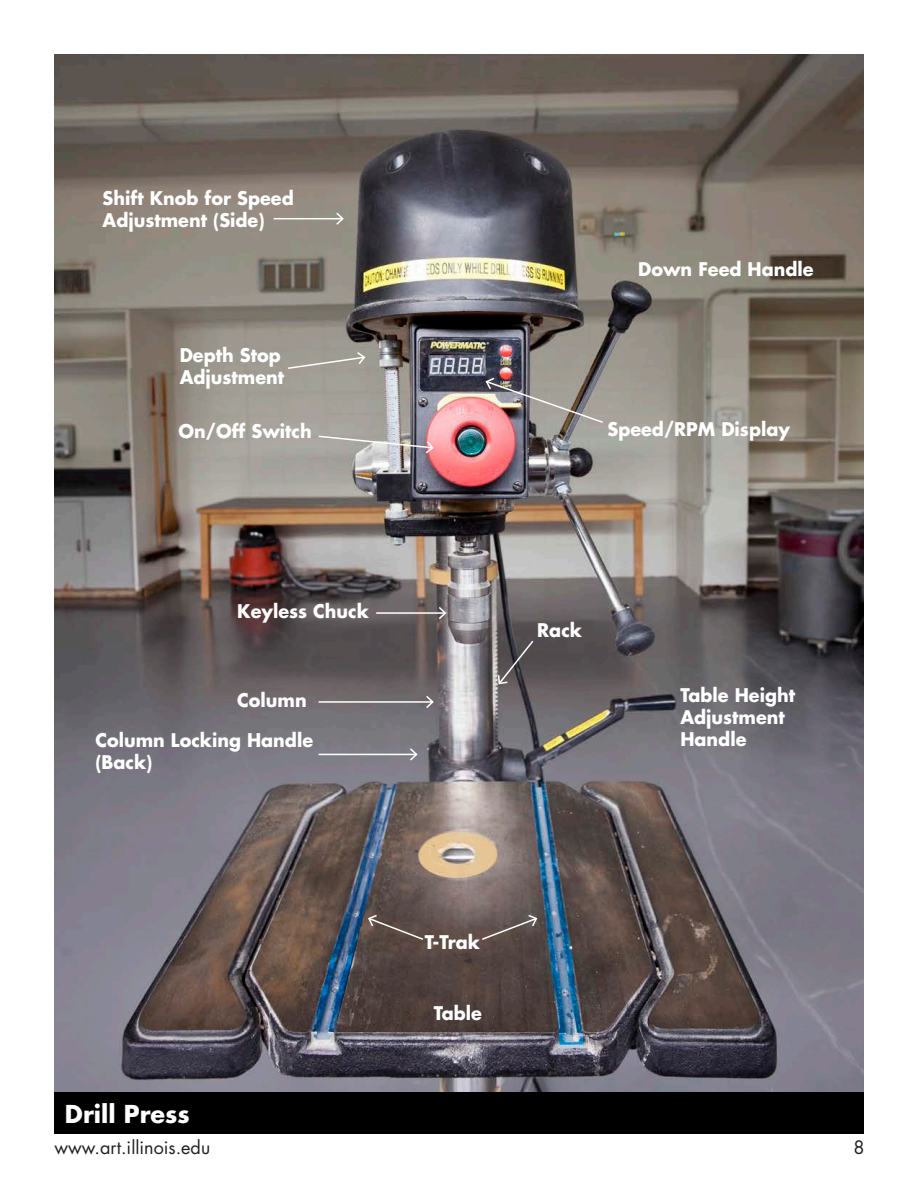
<style>
.page{position:relative;width:918px;height:1188px;background:#fff}
.page>*{position:absolute;margin:0;border:0;box-sizing:border-box;transform-origin:0 0}
.t1{font:700 24px "Futura";color:#fff}
.t2{font:700 18.3px/22px "Futura";color:#fff;scale:.96 1}
.t3{font:18px "Futura";color:#231f20}
</style>
<div class="page">
<img style="left:54px;top:54px;width:810px;height:1039px">
<div style="left:54px;top:1093px;width:810px;height:41px;background:#000"></div>
<hr style="left:274px;top:218px;width:69px;height:1px;background:#fff">
<svg style="left:335px;top:211px;width:10px;height:15px"></svg>
<svg style="left:286px;top:351px;width:80px;height:19px;background:#a7a49c"></svg>
<svg style="left:317px;top:435px;width:118px;height:20px;background:#b5aeae"></svg>
<hr style="left:376px;top:612px;width:69px;height:2px;background:#fff">
<svg style="left:437px;top:605px;width:11px;height:16px"></svg>
<hr style="left:319px;top:701px;width:114px;height:2px;background:#fff">
<svg style="left:425px;top:694px;width:10px;height:16px"></svg>
<svg style="left:497px;top:639px;width:38px;height:47px;background:#5a5658"></svg>
<svg style="left:480px;top:914px;width:58px;height:27px;background:#695c59"></svg>
<svg style="left:367px;top:914px;width:58px;height:27px;background:#655650"></svg>
<hr style="left:319px;top:754px;width:97px;height:1px;background:#fff">
<svg style="left:408px;top:747px;width:11px;height:15px"></svg>
<img style="left:485px;top:376px;width:120px;height:48px">
<p class="t2" style="left:103px;top:187px;width:201px">Shift Knob for Speed<br>Adjustment (Side)</p>
<p class="t2" style="left:180px;top:344px;width:110px">Depth Stop<br>Adjustment</p>
<p class="t2" style="left:178px;top:420px;width:140px">On/Off Switch</p>
<p class="t2" style="left:638px;top:258px;width:184px">Down Feed Handle</p>
<p class="t2" style="left:608px;top:418px;width:192px">Speed/RPM Display</p>
<p class="t2" style="left:237px;top:600px;width:139px">Keyless Chuck</p>
<p class="t2" style="left:237px;top:689px;width:74px">Column</p>
<p class="t2" style="left:95px;top:729px;width:228px">Column Locking Handle (Back)</p>
<p class="t2" style="left:537px;top:619px;width:48px">Rack</p>
<p class="t2" style="left:425px;top:931px;width:59px">T-Trak</p>
<p class="t2" style="left:434px;top:1002px;width:52px">Table</p>
<p class="t2" style="left:680px;top:684px;width:121px">Table Height<br>Adjustment<br>Handle</p>
<h1 class="t1" style="left:65px;top:1098px;width:126px">Drill Press</h1>
<p class="t3" style="left:54px;top:1136px;width:157px">www.art.illinois.edu</p>
<p class="t3" style="left:853px;top:1136px;width:13px">8</p>
</div>
